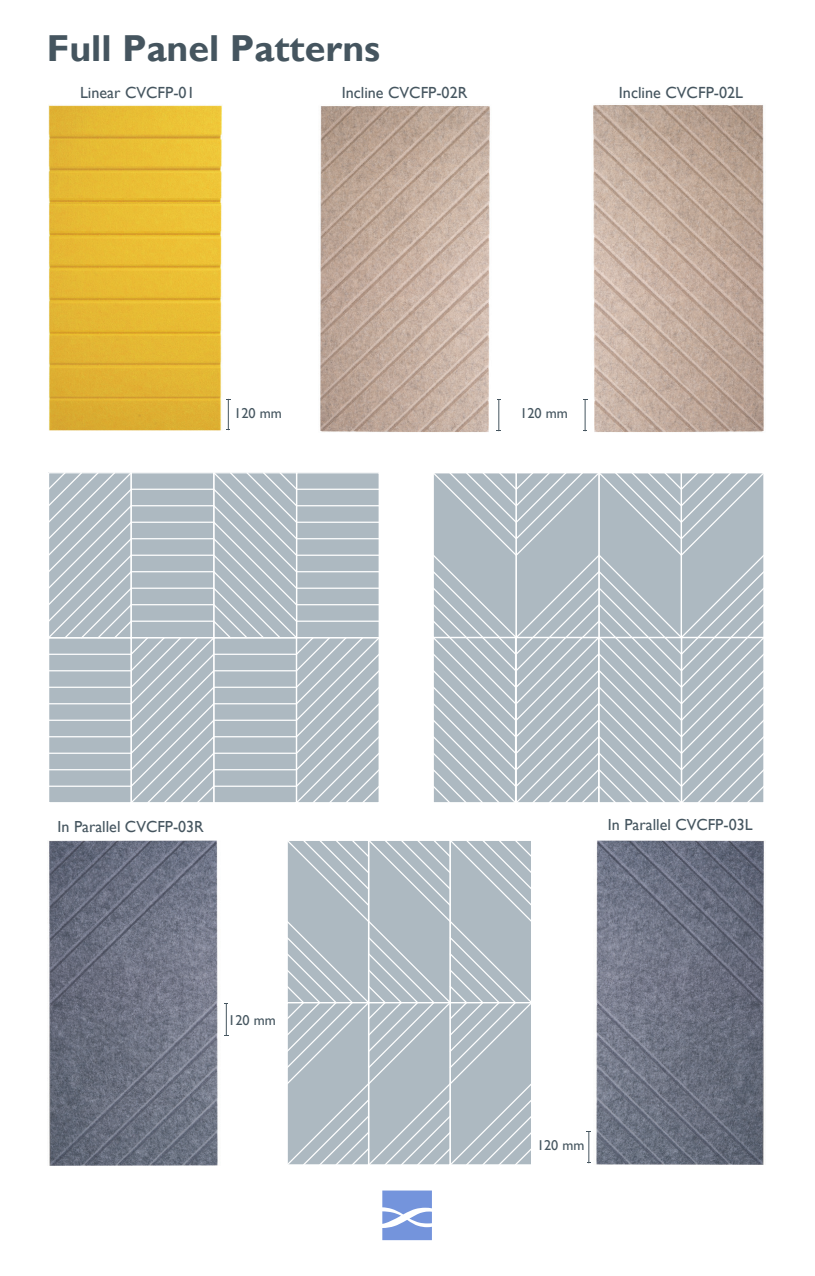
<style>
.page{position:relative;width:815px;height:1276px;background:#fff}
.page>*{position:absolute;margin:0;border:0;box-sizing:border-box;transform-origin:0 0}
.t1{font:700 37.5px "Gill Sans";color:#45555f}
.t2{font:16.25px "Gill Sans";color:#45555f}
.t3{font:16px "Gill Sans";color:#45555f}
.t4{font:14.25px "Gill Sans";color:#45555f}
</style>
<div class="page">
<img style="left:596px;top:840px;width:168px;height:325px">
<hr style="left:588px;top:1131px;width:1px;height:32px;background:#45555f">
<img style="left:49px;top:840px;width:169px;height:326px">
<hr style="left:226px;top:1003px;width:1px;height:32px;background:#45555f">
<svg style="left:287px;top:841px;width:244px;height:324px;background:#b3bec6"></svg>
<div style="left:450px;top:1002px;width:82px;height:163px;border:1px solid #fff"></div>
<svg style="left:382px;top:1190px;width:50px;height:50px"></svg>
<hr style="left:228px;top:399px;width:1px;height:31px;background:#45555f">
<img style="left:320px;top:106px;width:170px;height:326px">
<hr style="left:498px;top:400px;width:1px;height:31px;background:#45555f">
<img style="left:593px;top:105px;width:171px;height:327px">
<hr style="left:585px;top:400px;width:1px;height:31px;background:#45555f">
<svg style="left:48px;top:472px;width:330px;height:330px;background:#b5c0c7"></svg>
<div style="left:296px;top:637px;width:84px;height:166px;border:1px solid #fff"></div>
<hr style="left:297px;top:505px;width:82px;height:1px;background:#fff">
<hr style="left:297px;top:521px;width:82px;height:2px;background:#fff">
<hr style="left:297px;top:538px;width:82px;height:1px;background:#fff">
<hr style="left:297px;top:554px;width:82px;height:2px;background:#fff">
<hr style="left:297px;top:571px;width:82px;height:1px;background:#fff">
<hr style="left:297px;top:587px;width:82px;height:2px;background:#fff">
<hr style="left:297px;top:604px;width:82px;height:1px;background:#fff">
<hr style="left:297px;top:620px;width:82px;height:2px;background:#fff">
<hr style="left:297px;top:488px;width:82px;height:2px;background:#fff">
<div style="left:296px;top:472px;width:84px;height:166px;border:1px solid #fff"></div>
<svg style="left:434px;top:473px;width:330px;height:329px;background:#b5c0c7"></svg>
<div style="left:681px;top:637px;width:84px;height:166px;border:1px solid #fff"></div>
<img style="left:49px;top:105px;width:173px;height:326px">
<h1 class="t1" style="left:47px;top:26px;width:335px">Full Panel Patterns</h1>
<p class="t3" style="left:80px;top:83px;width:116px">Linear CVCFP-01</p>
<p class="t3" style="left:342px;top:83px;width:127px">Incline CVCFP-02R</p>
<p class="t2" style="left:619px;top:83px;width:126px">Incline CVCFP-02L</p>
<p class="t4" style="left:234px;top:405px;width:49px">120 mm</p>
<p class="t3" style="left:58px;top:817px;width:148px">In Parallel CVCFP-03R</p>
<p class="t4" style="left:228px;top:1011px;width:49px">120 mm</p>
<p class="t4" style="left:520px;top:405px;width:49px">120 mm</p>
<p class="t3" style="left:608px;top:816px;width:146px">In Parallel CVCFP-03L</p>
<p class="t4" style="left:537px;top:1137px;width:49px">120 mm</p>
</div>
